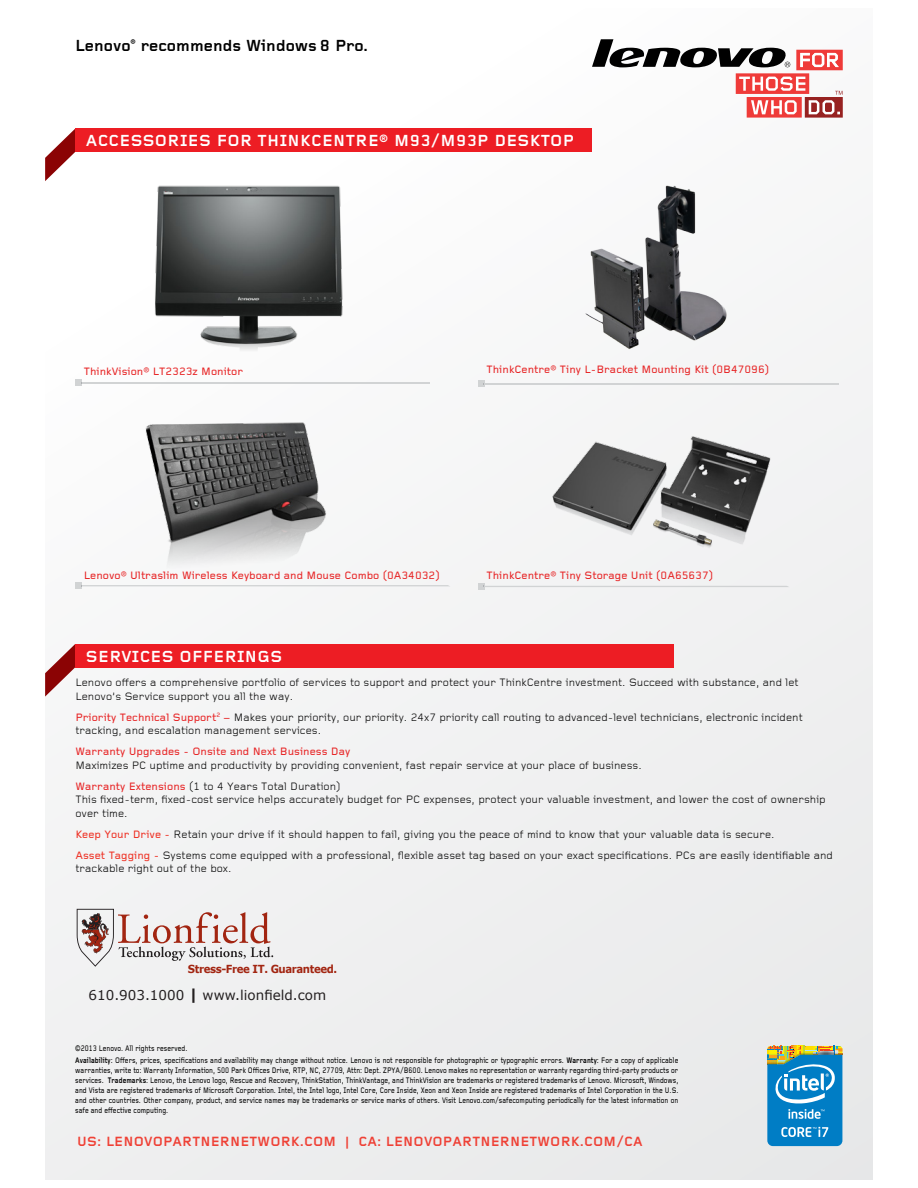
<style>
.page{position:relative;width:918px;height:1188px;background:#fff}
.page>*{position:absolute;margin:0;border:0;box-sizing:border-box;transform-origin:0 0}
.t1{font:700 16.65px "Foundry Gridnik";letter-spacing:.025em;color:#fff}
.t2{font:700 16.65px "Foundry Gridnik";color:#000}
.t3{font:700 13.95px "Foundry Gridnik";letter-spacing:.01em;color:#ef4136}
.t4{font:13.5px "Verdana";color:#231f20}
.t5{font:11.1px/13.4px "Foundry Gridnik";color:#000}
.t6{font:500 11.1px "Foundry Gridnik";color:#e72526}
.t7{font:700 11.1px "Verdana";letter-spacing:-.04em;color:#a22511;scale:.92 1}
.t8{font:500 8.4px/10.1px "Foundry Gridnik";color:#000;scale:.8 1}
.s1{font-weight:500;color:#e72526}
.s2{font-weight:500;color:#ee3124}
.s3{font-weight:700;font-size:15px}
.s4{font-weight:700}
</style>
<div class="page">
<div style="left:45px;top:9px;width:828px;height:1170px;background:linear-gradient(to right,#f8f7f8,#eeefef)"></div>
<svg style="left:592px;top:39px;width:251px;height:79px"></svg>
<svg style="left:45px;top:644px;width:30px;height:53px"></svg>
<div style="left:75px;top:644px;width:599px;height:23px;background:#ed1d24"></div>
<svg style="left:45px;top:129px;width:30px;height:52px"></svg>
<div style="left:75px;top:129px;width:517px;height:23px;background:#ed1d24"></div>
<img style="left:149px;top:176px;width:201px;height:182px">
<div style="left:75px;top:380px;width:7px;height:6px;background:#d1d3d4"></div>
<hr style="left:82px;top:382px;width:348px;height:1px;background:#d1d3d4">
<hr style="left:484px;top:383px;width:354px;height:2px;background:#d1d3d4">
<svg style="left:478px;top:381px;width:7px;height:6px"></svg>
<img style="left:545px;top:425px;width:233px;height:133px">
<svg style="left:478px;top:583px;width:311px;height:6px"></svg>
<div style="left:75px;top:583px;width:7px;height:6px;background:#d1d3d4"></div>
<svg style="left:81px;top:585px;width:369px;height:1px"></svg>
<img style="left:545px;top:178px;width:244px;height:175px">
<img style="left:132px;top:417px;width:208px;height:151px">
<svg style="left:767px;top:1046px;width:75px;height:100px"></svg>
<svg style="left:77px;top:909px;width:196px;height:58px"></svg>
<p class="t2" style="left:75px;top:37px;width:295px">Lenovo<sup>®</sup> recommends Windows 8 Pro.</p>
<p class="t1" style="left:86px;top:131px;width:490px">ACCESSORIES FOR THINKCENTRE® M93/M93P DESKTOP</p>
<p class="t6" style="left:84px;top:366px;width:161px">ThinkVision® LT2323z Monitor</p>
<p class="t6" style="left:487px;top:363px;width:284px">ThinkCentre® Tiny L-Bracket Mounting Kit (0B47096)</p>
<p class="t6" style="left:84px;top:570px;width:357px">Lenovo® Ultraslim Wireless Keyboard and Mouse Combo (0A34032)</p>
<p class="t6" style="left:487px;top:570px;width:228px">ThinkCentre® Tiny Storage Unit (0A65637)</p>
<p class="t1" style="left:86px;top:647px;width:198px">SERVICES OFFERINGS</p>
<p class="t5" style="left:75px;top:676px;width:725px">Lenovo offers a comprehensive portfolio of services to support and protect your ThinkCentre investment. Succeed with substance, and let<br>Lenovo’s Service support you all the way.</p>
<p class="t5" style="left:75px;top:711px;width:729px"><span class="s1">Priority Technical Support</span><sup>2</sup> <span class="s1">–</span> Makes your priority, our priority. 24x7 priority call routing to advanced-level technicians, electronic incident tracking, and escalation management services.</p>
<p class="t5" style="left:75px;top:746px;width:568px"><span class="s1">Warranty Upgrades - Onsite and Next Business Day<br></span>Maximizes PC uptime and productivity by providing convenient, fast repair service at your place of business.</p>
<p class="t5" style="left:75px;top:780px;width:752px"><span class="s1">Warranty Extensions</span> (1 to 4 Years Total Duration)<br>This fixed-term, fixed-cost service helps accurately budget for PC expenses, protect your valuable investment, and lower the cost of ownership over time.</p>
<p class="t5" style="left:75px;top:824px;width:759px;line-height:21.3px"><span class="s2">Keep Your Drive -</span> Retain your drive if it should happen to fail, giving you the peace of mind to know that your valuable data is secure.<br><span class="s2">Asset Tagging -</span> Systems come equipped with a professional, flexible asset tag based on your exact specifications. PCs are easily identifiable and</p>
<p class="t5" style="left:75px;top:863px;width:158px">trackable right out of the box.</p>
<p class="t7" style="left:188px;top:962px;width:164px">Stress-Free IT. Guaranteed.</p>
<p class="t4" style="left:89px;top:987px;width:239px">610.903.1000 <span class="s3">|</span> www.lionfield.com</p>
<p class="t8" style="left:75px;top:1043px;width:755px;line-height:12px">©2013 Lenovo. All rights reserved.<br><span class="s4">Availability</span>: Offers, prices, specifications and availability may change without notice. Lenovo is not responsible for photographic or typographic errors. <span class="s4">Warranty</span>: For a copy of applicable</p>
<p class="t8" style="left:75px;top:1066px;width:756px;text-align:justify">warranties, write to: Warranty Information, 500 Park Offices Drive, RTP, NC, 27709, Attn: Dept. ZPYA/B600. Lenovo makes no representation or warranty regarding third-party products or services. <span class="s4">Trademarks</span>: Lenovo, the Lenovo logo, Rescue and Recovery, ThinkStation, ThinkVantage, and ThinkVision are trademarks or registered trademarks of Lenovo. Microsoft, Windows, and Vista are registered trademarks of Microsoft Corporation. Intel, the Intel logo, Intel Core, Core Inside, Xeon and Xeon Inside are registered trademarks of Intel Corporation in the U.S. and other countries. Other company, product, and service names may be trademarks or service marks of others. Visit Lenovo.com/safecomputing periodically for the latest information on safe and effective computing.</p>
<p class="t3" style="left:77px;top:1134px;width:567px">US: LENOVOPARTNERNETWORK.COM | CA: LENOVOPARTNERNETWORK.COM/CA</p>
</div>
